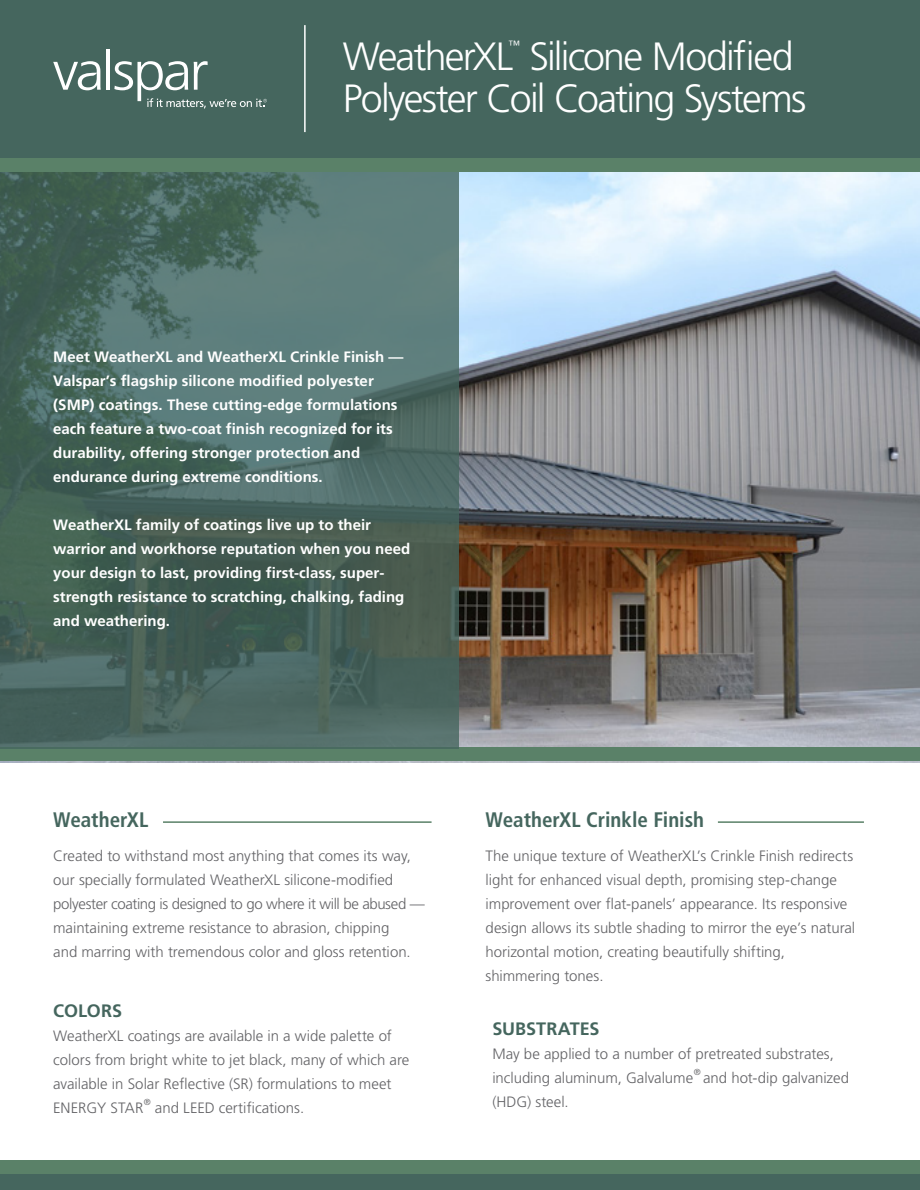
<style>
.page{position:relative;width:920px;height:1190px;background:#fff}
.page>*{position:absolute;margin:0;border:0;box-sizing:border-box;transform-origin:0 0}
.Product_Name_Repeate{font:300 39.3px "Frutiger LT Std";letter-spacing:-.045em;color:#fff}
.Body_Copy{font:700 condensed 21px "Frutiger LT Std";color:#45665e}
.Body_Copy-2{font:700 18px "Frutiger LT Std";color:#45665e}
.Pullout_Headline{font:300 15px/24px "Frutiger LT Std";letter-spacing:-.005em;color:#636366}
.Body_Copy-3{font:700 15px/24px "Frutiger LT Std";color:#fff}
.Product_Name_Repeate-2{font:300 12px "Frutiger LT Std";color:#fff}
.Pullout_Headline-2{font:300 8.7px "Frutiger LT Std";color:#636366}
</style>
<div class="page">
<img style="left:0;top:171px;width:919px;height:591px">
<div style="left:0;top:1174px;width:919px;height:15px;background:#45665e"></div>
<div style="left:0;top:747px;width:919px;height:13px;background:#5a8168"></div>
<div style="left:0;top:1160px;width:919px;height:14px;background:#5a8168"></div>
<div style="left:0;top:0;width:919px;height:158px;background:#45665e"></div>
<hr style="left:106px;top:49px;width:4px;height:41px;background:#fff">
<svg style="left:53px;top:61px;width:48px;height:29px"></svg>
<svg style="left:114px;top:61px;width:153px;height:47px"></svg>
<hr style="left:304px;top:25px;width:1px;height:107px;background:#fff">
<svg style="left:0;top:171px;width:458px;height:578px;background:#4c6962"></svg>
<hr style="left:163px;top:821px;width:268px;height:1px;background:#5a8168">
<hr style="left:717px;top:821px;width:146px;height:1px;background:#5a8168">
<div style="left:0;top:158px;width:919px;height:13px;background:#5a8168"></div>
<p class="Product_Name_Repeate" style="left:343px;top:34px;width:452px">WeatherXL Silicone Modified</p>
<p class="Product_Name_Repeate-2" style="left:508px;top:38px;width:13px">™</p>
<p class="Product_Name_Repeate" style="left:343px;top:76px;width:465px">Polyester Coil Coating Systems</p>
<p class="Body_Copy-3" style="left:53px;top:344px;width:352px">Meet WeatherXL and WeatherXL Crinkle Finish — Valspar’s flagship silicone modified polyester (SMP) coatings. These cutting-edge formulations each feature a two-coat finish recognized for its durability, offering stronger protection and endurance during extreme conditions.</p>
<p class="Body_Copy-3" style="left:53px;top:512px;width:358px">WeatherXL family of coatings live up to their warrior and workhorse reputation when you need your design to last, providing first-class, super&shy;strength resistance to scratching, chalking, fading and weathering.</p>
<p class="Body_Copy" style="left:53px;top:807px;width:97px">WeatherXL</p>
<p class="Pullout_Headline" style="left:53px;top:843px;width:373px">Created to withstand most anything that comes its way, our specially formulated WeatherXL silicone-modified polyester coating is designed to go where it will be abused — maintaining extreme resistance to abrasion, chipping</p>
<p class="Pullout_Headline" style="left:53px;top:939px;width:359px">and marring with tremendous color and gloss retention.</p>
<p class="Body_Copy-2" style="left:53px;top:1000px;width:70px">COLORS</p>
<p class="Pullout_Headline" style="left:53px;top:1023px;width:357px">WeatherXL coatings are available in a wide palette of colors from bright white to jet black, many of which are available in Solar Reflective (SR) formulations to meet ENERGY STAR</p>
<p class="Pullout_Headline-2" style="left:144px;top:1096px;width:8px">®</p>
<p class="Pullout_Headline" style="left:155px;top:1095px;width:151px">and LEED certifications.</p>
<p class="Body_Copy" style="left:485px;top:807px;width:220px">WeatherXL Crinkle Finish</p>
<p class="Pullout_Headline" style="left:485px;top:843px;width:371px">The unique texture of WeatherXL’s Crinkle Finish redirects light for enhanced visual depth, promising step-change improvement over flat-panels’ appearance. Its responsive design allows its subtle shading to mirror the eye’s natural horizontal motion, creating beautifully shifting,</p>
<p class="Pullout_Headline" style="left:485px;top:963px;width:119px">shimmering tones.</p>
<p class="Body_Copy-2" style="left:492px;top:1018px;width:109px">SUBSTRATES</p>
<p class="Pullout_Headline" style="left:492px;top:1041px;width:343px">May be applied to a number of pretreated substrates, including aluminum, Galvalume</p>
<p class="Pullout_Headline-2" style="left:693px;top:1066px;width:8px">®</p>
<p class="Pullout_Headline" style="left:702px;top:1065px;width:147px">and hot-dip galvanized</p>
<p class="Pullout_Headline" style="left:492px;top:1089px;width:78px">(HDG) steel.</p>
</div>
